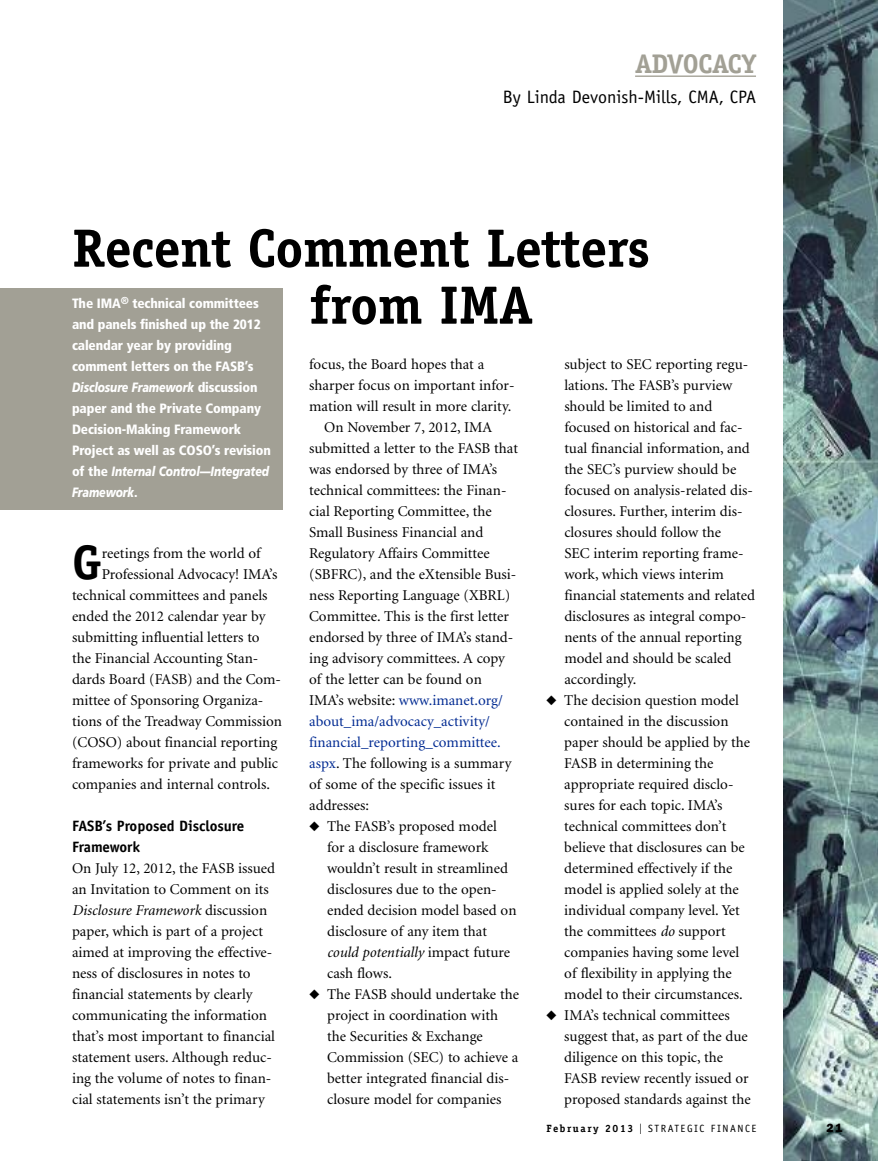
<style>
.page{position:relative;width:878px;height:1161px;background:#fff}
.page>*{position:absolute;margin:0;border:0;box-sizing:border-box;transform-origin:0 0}
.t1{font:700 54px "Officina Serif";letter-spacing:-.01em;color:#000}
.t2{font:700 48.6px "Officina Serif";color:#000}
.t3{font:700 27px "Officina Serif";letter-spacing:-.015em;color:#a2a095}
.t4{font:18px "Officina Sans";color:#000}
.t5{font:15px/21px "Minion";color:#000}
.t6{font:15px "Minion";color:#002a92}
.t7{font:700 15px/21px "Officina Sans";letter-spacing:-.005em;color:#000}
.t8{font:900 condensed 13.5px/21px "Frutiger";letter-spacing:-.01em;color:#fff}
.t9{font:800 12px "Franklin Gothic";color:#000}
.t10{font:10.5px "Officina Sans";letter-spacing:.15em;color:#000}
.s1{font-style:italic;font-stretch:normal}
.s2{color:#000}
.s3{color:#002a92}
.s4{font-style:italic}
.s5{font-family:"Officina Serif";font-weight:700}
.s6{font-family:"Franklin Gothic";font-size:15px}
</style>
<div class="page">
<hr style="left:635px;top:76px;width:121px;height:1px;background:#a2a095">
<div style="left:0;top:288px;width:282px;height:222px;background:#a2a095"></div>
<img style="left:783px;top:0;width:95px;height:1161px">
<h3 class="t3" style="left:635px;top:54px;width:123px">ADVOCACY</h3>
<p class="t4" style="left:503px;top:90px;width:255px">By Linda Devonish-Mills, CMA, CPA</p>
<h1 class="t1" style="left:72px;top:228px;width:579px">Recent Comment Letters</h1>
<p class="t8" style="left:72px;top:294px;width:188px">The IMA<sup>®</sup> technical committees</p>
<h1 class="t1" style="left:309px;top:285px;width:225px">from IMA</h1>
<p class="t8" style="left:72px;top:315px;width:200px">and panels finished up the 2012 calendar year by providing comment letters on the FASB’s<br><span class="s1">Disclosure Framework</span> discussion paper and the Private Company<br>Decision-Making Framework<br>Project as well as COSO’s revision of the <span class="s1">Internal Control—Integrated<br>Framework</span>.</p>
<p class="t5" style="left:309px;top:355px;width:176px">focus, the Board hopes that a</p>
<p class="t5" style="left:309px;top:376px;width:207px">sharper focus on important infor-</p>
<p class="t5" style="left:309px;top:397px;width:204px">mation will result in more clarity.</p>
<p class="t5" style="left:324px;top:418px;width:169px">On November 7, 2012, IMA</p>
<p class="t5" style="left:309px;top:439px;width:210px">submitted a letter to the FASB that</p>
<p class="t5" style="left:309px;top:460px;width:189px">was endorsed by three of IMA’s</p>
<p class="t5" style="left:309px;top:481px;width:199px">technical committees: the Finan-</p>
<p class="t5" style="left:309px;top:502px;width:184px">cial Reporting Committee, the</p>
<p class="t5" style="left:309px;top:523px;width:176px">Small Business Financial and</p>
<p class="t5" style="left:309px;top:544px;width:182px">Regulatory Affairs Committee</p>
<p class="t5" style="left:309px;top:565px;width:209px">(SBFRC), and the eXtensible Busi-</p>
<p class="t5" style="left:309px;top:586px;width:203px">ness Reporting Language (XBRL)</p>
<p class="t5" style="left:309px;top:607px;width:201px">Committee. This is the first letter</p>
<p class="t5" style="left:309px;top:628px;width:205px">endorsed by three of IMA’s stand-</p>
<p class="t5" style="left:309px;top:649px;width:197px">ing advisory committees. A copy</p>
<p class="t5" style="left:309px;top:670px;width:174px">of the letter can be found on</p>
<p class="t6" style="left:309px;top:694px;width:195px"><span class="s2">IMA’s website:</span> www.imanet.org/</p>
<p class="t6" style="left:309px;top:715px;width:182px">about_ima/advocacy_activity/</p>
<p class="t6" style="left:309px;top:736px;width:193px">financial_reporting_committee.</p>
<p class="t5" style="left:309px;top:754px;width:204px"><span class="s3">aspx</span>. The following is a summary</p>
<p class="t5" style="left:309px;top:775px;width:188px">of some of the specific issues it</p>
<p class="t5" style="left:309px;top:796px;width:61px">addresses:</p>
<p class="t5" style="left:327px;top:817px;width:191px;text-indent:-18px">◆ The FASB’s proposed model for a disclosure framework wouldn’t result in streamlined disclosures due to the open&shy;ended decision model based on disclosure of any item that <span class="s4">could potentially</span> impact future cash flows.</p>
<p class="t5" style="left:327px;top:985px;width:193px;text-indent:-18px">◆ The FASB should undertake the project in coordination with the Securities &amp; Exchange<br>Commission (SEC) to achieve a better integrated financial dis&shy;closure model for companies</p>
<p class="t5" style="left:564px;top:355px;width:192px">subject to SEC reporting regu&shy;lations. The FASB’s purview should be limited to and focused on historical and fac&shy;tual financial information, and the SEC’s purview should be focused on analysis-related dis&shy;closures. Further, interim dis&shy;closures should follow the<br>SEC interim reporting frame&shy;work, which views interim financial statements and related disclosures as integral compo&shy;nents of the annual reporting model and should be scaled accordingly.</p>
<p class="t5" style="left:564px;top:691px;width:187px;text-indent:-18px">◆ The decision question model contained in the discussion paper should be applied by the<br>FASB in determining the appropriate required disclo&shy;sures for each topic. IMA’s technical committees don’t believe that disclosures can be determined effectively if the model is applied solely at the individual company level. Yet the committees <span class="s4">do</span> support companies having some level of flexibility in applying the model to their circumstances.</p>
<p class="t5" style="left:564px;top:1006px;width:188px;text-indent:-18px">◆ IMA’s technical committees suggest that, as part of the due diligence on this topic, the<br>FASB review recently issued or proposed standards against the</p>
<h2 class="t2" style="left:72px;top:544px;width:31px">G</h2>
<p class="t5" style="left:102px;top:544px;width:160px">reetings from the world of</p>
<p class="t5" style="left:102px;top:565px;width:177px">Professional Advocacy! IMA’s</p>
<p class="t5" style="left:72px;top:586px;width:197px">technical committees and panels</p>
<p class="t5" style="left:72px;top:607px;width:195px">ended the 2012 calendar year by</p>
<p class="t5" style="left:72px;top:628px;width:189px">submitting influential letters to</p>
<p class="t5" style="left:72px;top:649px;width:188px">the Financial Accounting Stan-</p>
<p class="t5" style="left:72px;top:670px;width:210px">dards Board (FASB) and the Com-</p>
<p class="t5" style="left:72px;top:691px;width:193px">mittee of Sponsoring Organiza-</p>
<p class="t5" style="left:72px;top:712px;width:211px">tions of the Treadway Commission</p>
<p class="t5" style="left:72px;top:733px;width:207px">(COSO) about financial reporting</p>
<p class="t5" style="left:72px;top:754px;width:207px">frameworks for private and public</p>
<p class="t5" style="left:72px;top:775px;width:199px">companies and internal controls.</p>
<p class="t7" style="left:72px;top:817px;width:174px">FASB’s Proposed Disclosure<br>Framework</p>
<p class="t5" style="left:72px;top:859px;width:205px">On July 12, 2012, the FASB issued an Invitation to Comment on its<br><span class="s4">Disclosure Framework</span> discussion paper, which is part of a project aimed at improving the effective&shy;ness of disclosures in notes to financial statements by clearly communicating the information that’s most important to financial statement users. Although reduc&shy;ing the volume of notes to finan&shy;cial statements isn’t the primary</p>
<p class="t10" style="left:546px;top:1125px;width:211px"><span class="s5">February 2013</span> <span class="s6">I</span> STRATEGIC FINANCE</p>
<p class="t9" style="left:826px;top:1124px;width:18px">21</p>
</div>
